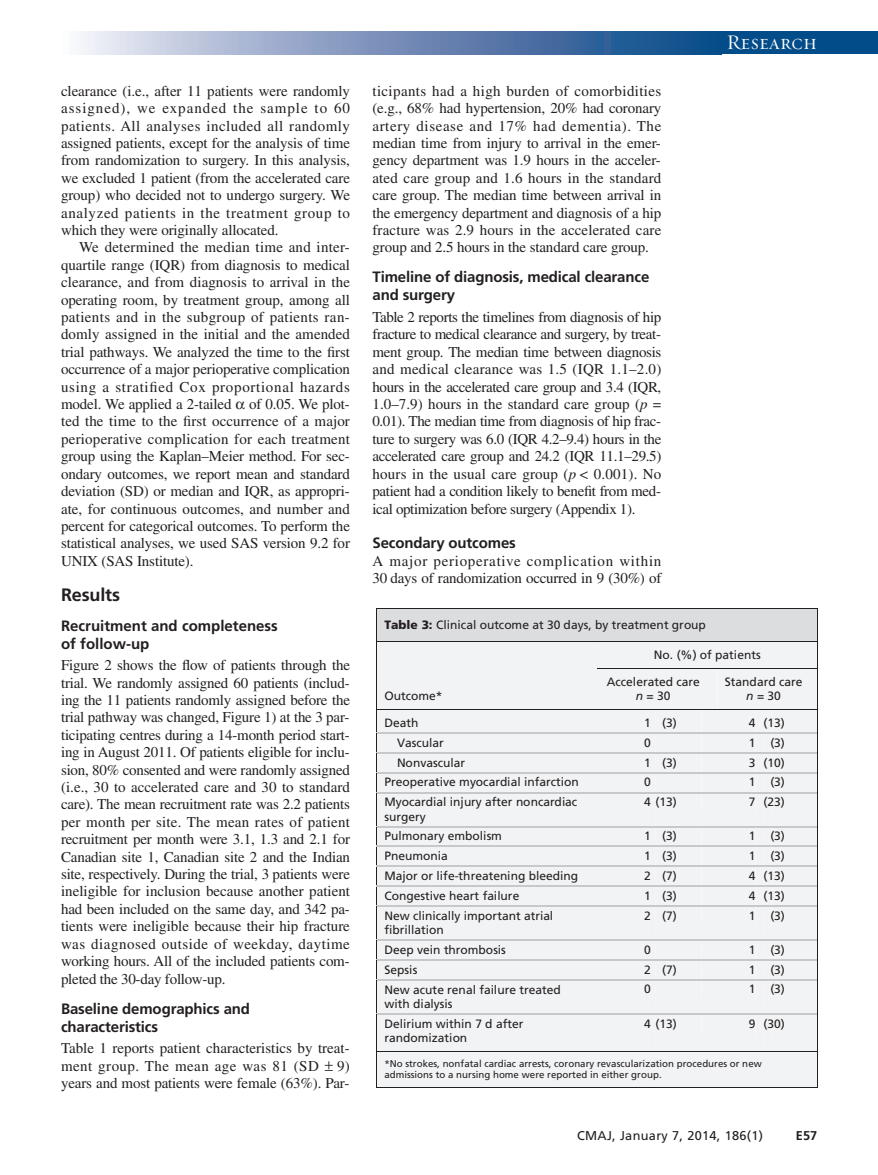
<style>
.page{position:relative;width:878px;height:1175px;background:#fff}
.page>*{position:absolute;margin:0;border:0;box-sizing:border-box;transform-origin:0 0}
.t1{font:21px "Requiem Display HTF Small Caps";letter-spacing:.005em;color:#fff}
.t2{font:700 18px "Frutiger LT Std";letter-spacing:-.01em;color:#231f20}
.t3{font:15px/17.4px "Times LT Std";letter-spacing:-.01em;color:#231f20;text-align:justify}
.t4{font:700 15px/18px "Frutiger LT Std";letter-spacing:-.01em;color:#231f20}
.t5{font:15px/17.4px "Times LT Std";letter-spacing:.05em;color:#231f20}
.t6{font:12.75px "Frutiger LT Std";letter-spacing:.025em;color:#231f20}
.t7{font:700 12.75px "Frutiger LT Std";color:#231f20}
.t8{font:12px/14.4px "Frutiger";color:#231f20}
.t9{font:12px "Frutiger LT Std";color:#231f20}
.t10{font:9.75px/11.7px "Frutiger";color:#231f20}
.s1{font-style:italic}
.s2{font-weight:900}
</style>
<div class="page">
<div style="left:715px;top:32px;width:163px;height:22px;background:#014c89"></div>
<svg style="left:81px;top:32px;width:634px;height:22px;background:#7792ba"></svg>
<svg style="left:376px;top:608px;width:442px;height:480px"></svg>
<p class="t3" style="left:61px;top:84px;width:290px">clearance (i.e., after 11 patients were randomly assigned), we expanded the sample to 60 patients. All analyses included all randomly assigned patients, except for the analysis of time from randomization to surgery. In this analysis, we excluded 1 patient (from the accelerated care group) who decided not to undergo surgery. We analyzed patients in the treatment group to which they were originally allocated.</p>
<p class="t3" style="left:61px;top:240px;width:290px;text-indent:18px">We determined the median time and inter&shy;quartile range (IQR) from diagnosis to medical clearance, and from diagnosis to arrival in the operating room, by treatment group, among all patients and in the subgroup of patients ran&shy;domly assigned in the initial and the amended trial pathways. We analyzed the time to the first occurrence of a major perioperative complication using a stratified Cox proportional hazards model. We applied a 2-tailed of 0.05. We plot&shy;ted the time to the first occurrence of a major perioperative complication for each treatment group using the Kaplan–Meier method. For sec&shy;ondary outcomes, we report mean and standard deviation (SD) or median and IQR, as appropri&shy;ate, for continuous outcomes, and number and percent for categorical outcomes. To perform the statistical analyses, we used SAS version 9.2 for UNIX (SAS Institute).</p>
<p class="t2" style="left:61px;top:587px;width:60px">Results</p>
<p class="t4" style="left:61px;top:617px;width:218px">Recruitment and completeness of follow-up</p>
<p class="t3" style="left:61px;top:658px;width:290px">Figure 2 shows the flow of patients through the trial. We randomly assigned 60 patients (includ&shy;ing the 11 patients randomly assigned before the trial pathway was changed, Figure 1) at the 3 par&shy;ticipating centres during a 14-month period start&shy;ing in August 2011. Of patients eligible for inclu&shy;sion, 80% consented and were randomly assigned (i.e., 30 to accelerated care and 30 to standard care). The mean recruitment rate was 2.2 patients per month per site. The mean rates of patient recruitment per month were 3.1, 1.3 and 2.1 for Canadian site 1, Canadian site 2 and the Indian site, respectively. During the trial, 3 patients were ineligible for inclusion because another patient had been included on the same day, and 342 pa&shy;tients were ineligible because their hip fracture was diagnosed outside of weekday, daytime working hours. All of the included patients com&shy;pleted the 30-day follow-up.</p>
<p class="t4" style="left:61px;top:1000px;width:190px">Baseline demographics and characteristics</p>
<p class="t3" style="left:61px;top:1041px;width:290px">Table 1 reports patient characteristics by treat&shy;ment group. The mean age was 81 (SD 9) years and most patients were female (63%). Par-</p>
<p class="t3" style="left:372px;top:84px;width:290px">ticipants had a high burden of comorbidities (e.g., 68% had hypertension, 20% had coronary artery disease and 17% had dementia). The median time from injury to arrival in the emer&shy;gency department was 1.9 hours in the acceler&shy;ated care group and 1.6 hours in the standard care group. The median time between arrival in the emergency department and diagnosis of a hip fracture was 2.9 hours in the accelerated care group and 2.5 hours in the standard care group.</p>
<p class="t4" style="left:372px;top:269px;width:278px">Timeline of diagnosis, medical clearance and surgery</p>
<p class="t3" style="left:372px;top:310px;width:290px">Table 2 reports the timelines from diagnosis of hip fracture to medical clearance and surgery, by treat&shy;ment group. The median time between diagnosis and medical clearance was 1.5 (IQR 1.1–2.0) hours in the accelerated care group and 3.4 (IQR, 1.0–7.9) hours in the standard care group (<span class="s1">p</span> = 0.01). The median time from diagnosis of hip frac&shy;ture to surgery was 6.0 (IQR 4.2–9.4) hours in the accelerated care group and 24.2 (IQR 11.1–29.5) hours in the usual care group (<span class="s1">p</span> &lt; 0.001). No patient had a condition likely to benefit from med&shy;ical optimization before surgery (Appendix 1).</p>
<p class="t4" style="left:372px;top:535px;width:145px">Secondary outcomes</p>
<p class="t5" style="left:372px;top:553px;width:290px">A major perioperative complication within<br>30 days of randomization occurred in 9 (30%) of</p>
<p class="t8" style="left:384px;top:618px;width:323px"><span class="s2">Table 3:</span> Clinical outcome at 30 days, by treatment group</p>
<h1 class="t1" style="left:726px;top:30px;width:92px">Research</h1>
<p class="t9" style="left:384px;top:691px;width:60px">Outcome*</p>
<p class="t8" style="left:653px;top:648px;width:108px">No. (%) of patients</p>
<p class="t8" style="left:606px;top:675px;width:94px;text-align:center">Accelerated care <span class="s1">n</span> = 30</p>
<p class="t8" style="left:724px;top:675px;width:79px;text-align:center">Standard care <span class="s1">n</span> = 30</p>
<p class="t8" style="left:384px;top:716px;width:36px">Death</p>
<p class="t8" style="left:644px;top:716px;width:34px">1 (3)</p>
<p class="t8" style="left:748px;top:716px;width:38px">4 (13)</p>
<p class="t8" style="left:397px;top:736px;width:48px">Vascular</p>
<p class="t8" style="left:644px;top:736px;width:8px">0</p>
<p class="t8" style="left:748px;top:736px;width:38px">1 (3)</p>
<p class="t8" style="left:397px;top:756px;width:70px">Nonvascular</p>
<p class="t8" style="left:644px;top:756px;width:34px">1 (3)</p>
<p class="t8" style="left:748px;top:756px;width:38px">3 (10)</p>
<p class="t8" style="left:384px;top:776px;width:196px">Preoperative myocardial infarction</p>
<p class="t8" style="left:644px;top:776px;width:8px">0</p>
<p class="t8" style="left:748px;top:776px;width:38px">1 (3)</p>
<p class="t8" style="left:384px;top:796px;width:194px">Myocardial injury after noncardiac surgery</p>
<p class="t8" style="left:644px;top:795px;width:34px">4 (13)</p>
<p class="t8" style="left:748px;top:795px;width:38px">7 (23)</p>
<p class="t8" style="left:384px;top:829px;width:119px">Pulmonary embolism</p>
<p class="t8" style="left:644px;top:829px;width:34px">1 (3)</p>
<p class="t8" style="left:748px;top:829px;width:38px">1 (3)</p>
<p class="t8" style="left:384px;top:849px;width:65px">Pneumonia</p>
<p class="t8" style="left:644px;top:849px;width:34px">1 (3)</p>
<p class="t8" style="left:748px;top:849px;width:38px">1 (3)</p>
<p class="t8" style="left:384px;top:869px;width:195px">Major or life-threatening bleeding</p>
<p class="t8" style="left:644px;top:869px;width:34px">2 (7)</p>
<p class="t8" style="left:748px;top:869px;width:38px">4 (13)</p>
<p class="t8" style="left:384px;top:889px;width:136px">Congestive heart failure</p>
<p class="t8" style="left:644px;top:889px;width:34px">1 (3)</p>
<p class="t8" style="left:748px;top:889px;width:38px">4 (13)</p>
<p class="t8" style="left:384px;top:909px;width:170px">New clinically important atrial fibrillation</p>
<p class="t8" style="left:644px;top:909px;width:34px">2 (7)</p>
<p class="t8" style="left:748px;top:909px;width:38px">1 (3)</p>
<p class="t8" style="left:384px;top:943px;width:123px">Deep vein thrombosis</p>
<p class="t8" style="left:644px;top:943px;width:8px">0</p>
<p class="t8" style="left:748px;top:943px;width:38px">1 (3)</p>
<p class="t8" style="left:384px;top:963px;width:34px">Sepsis</p>
<p class="t8" style="left:644px;top:963px;width:34px">2 (7)</p>
<p class="t8" style="left:748px;top:963px;width:38px">1 (3)</p>
<p class="t8" style="left:384px;top:983px;width:178px">New acute renal failure treated with dialysis</p>
<p class="t8" style="left:644px;top:983px;width:8px">0</p>
<p class="t8" style="left:748px;top:983px;width:38px">1 (3)</p>
<p class="t8" style="left:384px;top:1017px;width:141px">Delirium within 7 d after randomization</p>
<p class="t8" style="left:644px;top:1017px;width:34px">4 (13)</p>
<p class="t8" style="left:748px;top:1017px;width:38px">9 (30)</p>
<p class="t10" style="left:384px;top:1058px;width:379px">*No strokes, nonfatal cardiac arrests, coronary revascularization procedures or new admissions to a nursing home were reported in either group.</p>
<p class="t6" style="left:577px;top:1130px;width:188px">CMAJ, January 7, 2014, 186(1)</p>
<p class="t7" style="left:795px;top:1130px;width:23px">E57</p>
</div>
